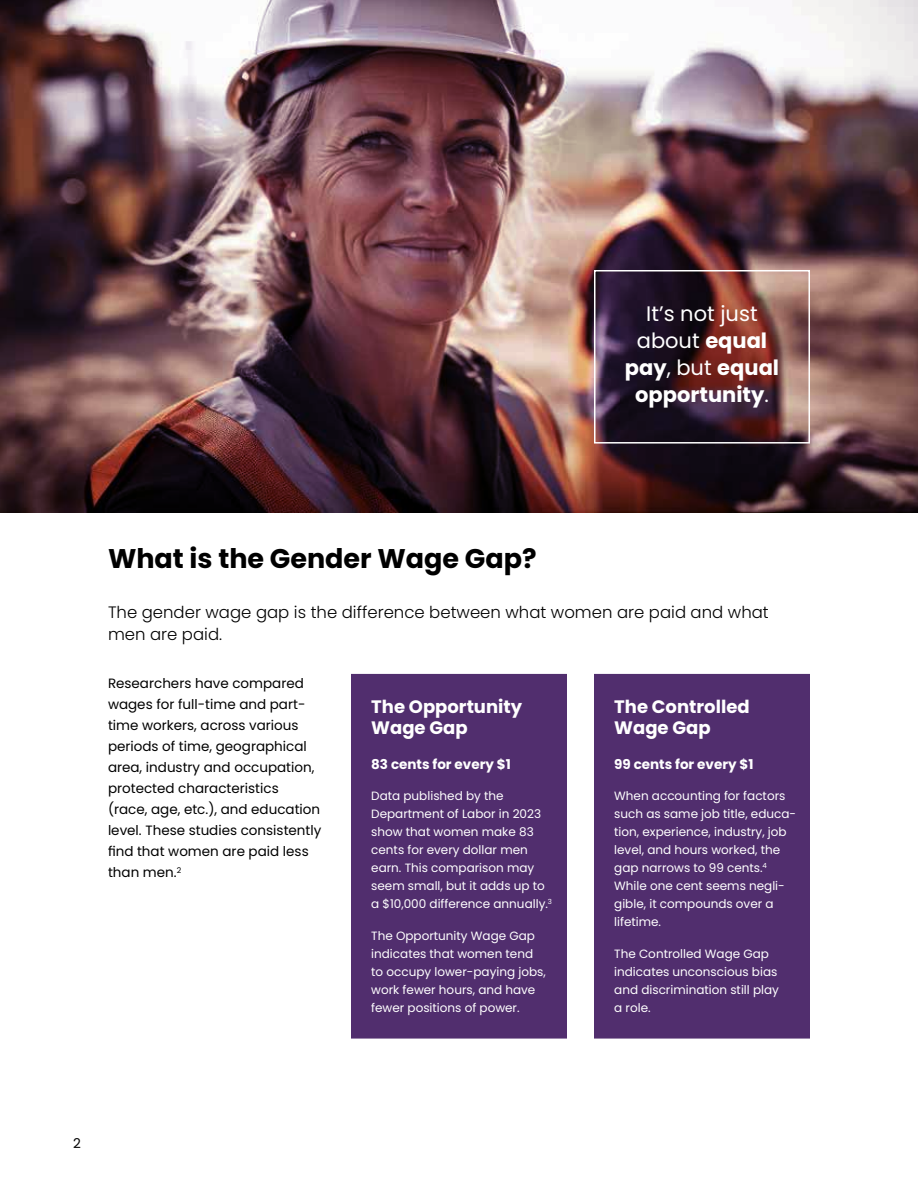
<style>
.page{position:relative;width:918px;height:1188px;background:#fff}
.page>*{position:absolute;margin:0;border:0;box-sizing:border-box;transform-origin:0 0}
.t1{font:700 27px "Poppins";color:#000}
.t2{font:700 21px/27px "Poppins";color:#fff;text-align:center}
.t3{font:700 18px/21px "Poppins";color:#fff}
.t4{font:300 16.5px/22.5px "Poppins";color:#000}
.t5{font:13.5px/21px "Poppins";color:#000}
.t6{font:700 13.5px "Poppins";color:#fff}
.t7{font:12px/18px "Poppins";color:#fff}
.s1{font-weight:400}
</style>
<div class="page">
<div style="left:351px;top:674px;width:459px;height:365px;background:#512e6e"></div>
<div style="left:567px;top:674px;width:27px;height:365px;background:#fff"></div>
<img style="left:0;top:0;width:918px;height:513px">
<div style="left:594px;top:270px;width:216px;height:174px;border:2px solid #fff"></div>
<h2 class="t2" style="left:625px;top:300px;width:156px"><span class="s1">It’s not just about</span> equal pay<span class="s1">, but</span> equal opportunity<span class="s1">.</span></h2>
<h1 class="t1" style="left:108px;top:543px;width:430px">What is the Gender Wage Gap?</h1>
<h3 class="t4" style="left:108px;top:601px;width:662px">The gender wage gap is the difference between what women are paid and what men are paid.</h3>
<p class="t5" style="left:108px;top:673px;width:215px">Researchers have compared wages for full-time and part&shy;time workers, across various periods of time, geographical area, industry and occupation, protected characteristics (race, age, etc.), and education level. These studies consistently find that women are paid less than men.<sup>2</sup></p>
<h3 class="t3" style="left:371px;top:696px;width:153px">The Opportunity<br>Wage Gap</h3>
<p class="t6" style="left:371px;top:756px;width:141px">83 cents for every $1</p>
<p class="t7" style="left:371px;top:787px;width:182px">Data published by the<br>Department of Labor in 2023 show that women make 83 cents for every dollar men earn. This comparison may seem small, but it adds up to a $10,000 difference annually.<sup>3</sup></p>
<p class="t7" style="left:371px;top:926px;width:176px">The Opportunity Wage Gap indicates that women tend to occupy lower-paying jobs, work fewer hours, and have fewer positions of power.</p>
<h3 class="t3" style="left:614px;top:696px;width:137px">The Controlled<br>Wage Gap</h3>
<p class="t6" style="left:614px;top:756px;width:141px">99 cents for every $1</p>
<p class="t7" style="left:614px;top:787px;width:183px">When accounting for factors such as same job title, educa&shy;tion, experience, industry, job level, and hours worked, the gap narrows to 99 cents.<sup>4<br></sup>While one cent seems negli&shy;gible, it compounds over a lifetime.</p>
<p class="t7" style="left:614px;top:944px;width:166px">The Controlled Wage Gap indicates unconscious bias and discrimination still play a role.</p>
<p class="t5" style="left:73px;top:1133px;width:9px">2</p>
</div>
